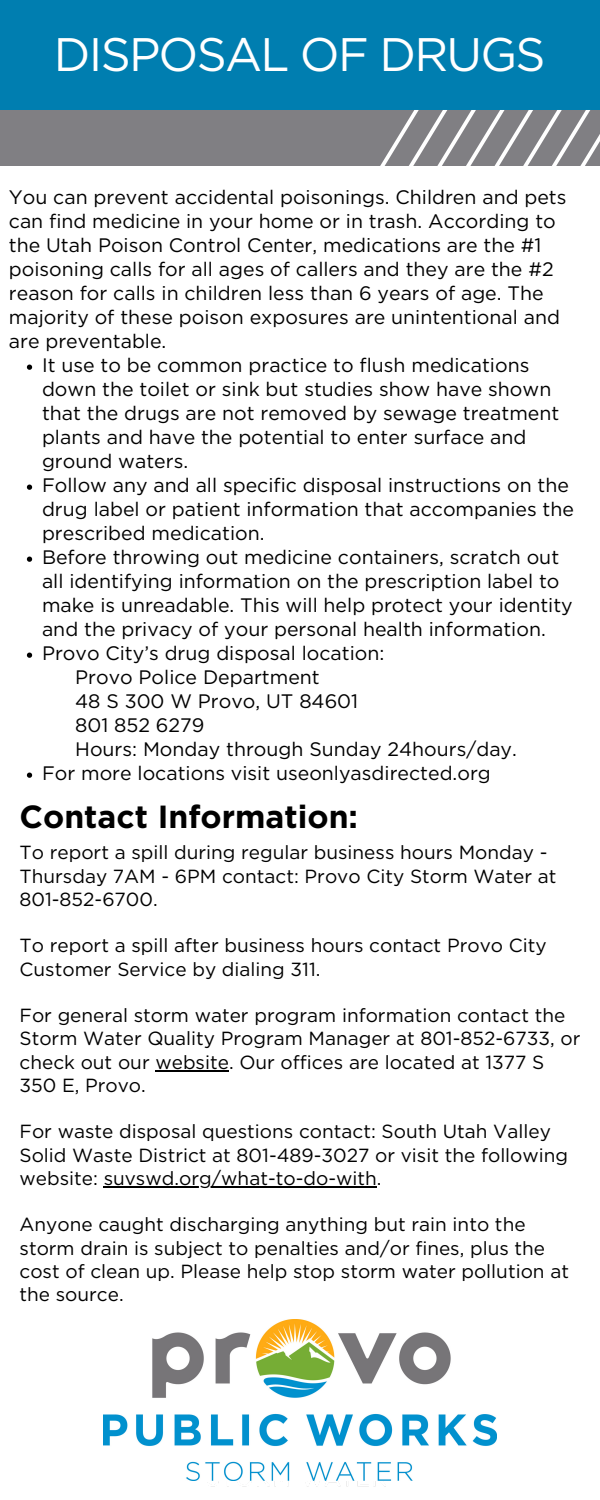
<style>
.page{position:relative;width:600px;height:1500px;background:#fff}
.page>*{position:absolute;margin:0;border:0;box-sizing:border-box;transform-origin:0 0}
.t1{font:47px "Gotham";letter-spacing:-.04em;color:#fff}
.t2{font:700 32px "Gotham";color:#000}
.t3{font:19.5px/24px "Gotham";color:#000}
.t4{font:19px/23.2px "Gotham";color:#000}
</style>
<div class="page">
<div style="left:0;top:105px;width:600px;height:61px;background:#807f83"></div>
<div style="left:0;top:0;width:600px;height:110px;background:#007eb0"></div>
<svg style="left:380px;top:110px;width:220px;height:56px"></svg>
<img style="left:104px;top:1320px;width:392px;height:160px">
<svg style="left:27px;top:365px;width:5px;height:5px"></svg>
<svg style="left:27px;top:485px;width:5px;height:5px"></svg>
<svg style="left:27px;top:557px;width:5px;height:5px"></svg>
<svg style="left:27px;top:653px;width:5px;height:5px"></svg>
<svg style="left:27px;top:773px;width:5px;height:5px"></svg>
<hr style="left:155px;top:1070px;width:74px;height:2px;background:#000">
<hr style="left:104px;top:1186px;width:273px;height:2px;background:#000">
<p class="t1" style="left:54px;top:34px;width:493px">DISPOSAL OF DRUGS</p>
<p class="t3" style="left:9px;top:186px;width:559px">You can prevent accidental poisonings. Children and pets can find medicine in your home or in trash. According to the Utah Poison Control Center, medications are the #1 poisoning calls for all ages of callers and they are the #2 reason for calls in children less than 6 years of age. The majority of these poison exposures are unintentional and are preventable.</p>
<p class="t3" style="left:42px;top:354px;width:519px">It use to be common practice to flush medications down the toilet or sink but studies show have shown that the drugs are not removed by sewage treatment plants and have the potential to enter surface and ground waters.</p>
<p class="t3" style="left:42px;top:474px;width:534px">Follow any and all specific disposal instructions on the drug label or patient information that accompanies the prescribed medication.</p>
<p class="t3" style="left:42px;top:546px;width:532px">Before throwing out medicine containers, scratch out all identifying information on the prescription label to make is unreadable. This will help protect your identity and the privacy of your personal health information.</p>
<p class="t3" style="left:42px;top:642px;width:344px">Provo City’s drug disposal location:</p>
<p class="t3" style="left:75px;top:666px;width:246px">Provo Police Department</p>
<p class="t3" style="left:75px;top:690px;width:285px">48 S 300 W Provo, UT 84601</p>
<p class="t3" style="left:75px;top:714px;width:131px">801 852 6279</p>
<p class="t3" style="left:75px;top:738px;width:443px">Hours: Monday through Sunday 24hours/day.</p>
<p class="t3" style="left:42px;top:762px;width:450px">For more locations visit useonlyasdirected.org</p>
<p class="t2" style="left:20px;top:803px;width:340px">Contact Information:</p>
<p class="t4" style="left:20px;top:842px;width:539px">To report a spill during regular business hours Monday -<br>Thursday 7AM - 6PM contact: Provo City Storm Water at<br>801-852-6700.</p>
<p class="t4" style="left:20px;top:935px;width:529px">To report a spill after business hours contact Provo City<br>Customer Service by dialing 311.</p>
<p class="t4" style="left:20px;top:1005px;width:562px">For general storm water program information contact the Storm Water Quality Program Manager at 801-852-6733, or check out our website. Our offices are located at 1377 S 350 E, Provo.</p>
<p class="t4" style="left:20px;top:1121px;width:550px">For waste disposal questions contact: South Utah Valley<br>Solid Waste District at 801-489-3027 or visit the following website: suvswd.org/what-to-do-with.</p>
<p class="t4" style="left:20px;top:1214px;width:551px">Anyone caught discharging anything but rain into the storm drain is subject to penalties and/or fines, plus the cost of clean up. Please help stop storm water pollution at the source.</p>
</div>
